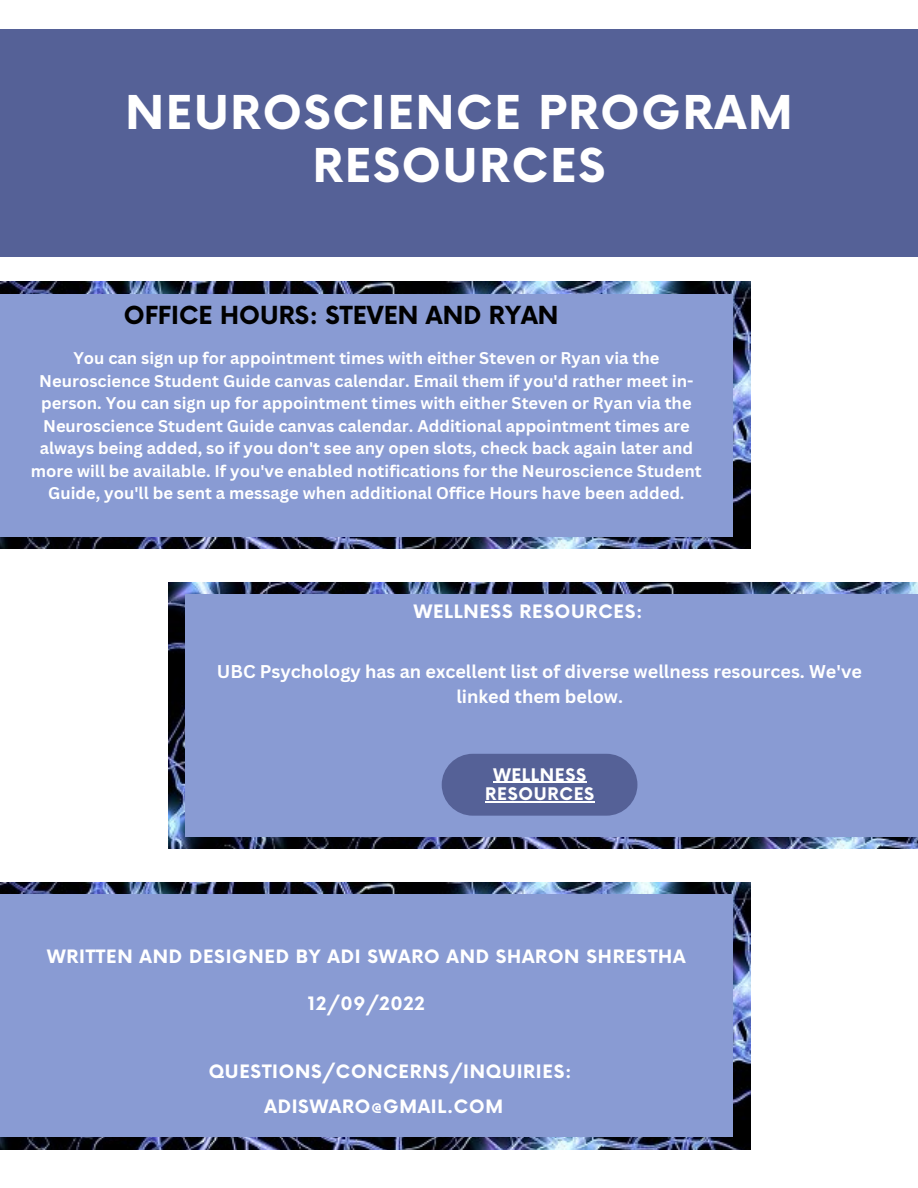
<style>
.page{position:relative;width:918px;height:1188px;background:#fff}
.page>*{position:absolute;margin:0;border:0;box-sizing:border-box;transform-origin:0 0}
.t1{font:700 45.45px/52.8px "Now";letter-spacing:.04em;color:#fff;text-align:center}
.t2{font:700 24.3px "Now";color:#000}
.t3{font:700 18px "Now";letter-spacing:.04em;color:#fff}
.t4{font:700 18px/24.8px "Canva Sans";color:#fff;text-align:center}
.t5{font:700 16.95px/19.2px "Now";letter-spacing:.04em;color:#fff;text-align:center}
.t6{font:700 16.5px/22.5px "Canva Sans";color:#fff;text-align:center}
</style>
<div class="page">
<div style="left:0;top:30px;width:918px;height:227px;background:#556197"></div>
<img style="left:0;top:282px;width:750px;height:266px">
<div style="left:0;top:294px;width:732px;height:243px;background:#899bd3"></div>
<img style="left:169px;top:582px;width:749px;height:267px">
<div style="left:185px;top:594px;width:733px;height:243px;background:#899bd3"></div>
<img style="left:0;top:883px;width:750px;height:266px">
<div style="left:0;top:894px;width:732px;height:243px;background:#899bd3"></div>
<div style="left:442px;top:754px;width:195px;height:62px;background:#556197;border-radius:31px"></div>
<hr style="left:493px;top:782px;width:94px;height:1px;background:#fff">
<hr style="left:485px;top:801px;width:110px;height:1px;background:#fff">
<h1 class="t1" style="left:125px;top:89px;width:669px">NEUROSCIENCE PROGRAM<br>RESOURCES</h1>
<h2 class="t2" style="left:124px;top:302px;width:436px">OFFICE HOURS: STEVEN AND RYAN</h2>
<p class="t6" style="left:31px;top:347px;width:672px">You can sign up for appointment times with either Steven or Ryan via the Neuroscience Student Guide canvas calendar. Email them if you'd rather meet in&shy;person. You can sign up for appointment times with either Steven or Ryan via the Neuroscience Student Guide canvas calendar. Additional appointment times are always being added, so if you don't see any open slots, check back again later and more will be available. If you've enabled notifications for the Neuroscience Student Guide, you'll be sent a message when additional Office Hours have been added.</p>
<p class="t3" style="left:414px;top:602px;width:230px">WELLNESS RESOURCES:</p>
<p class="t4" style="left:217px;top:659px;width:647px">UBC Psychology has an excellent list of diverse wellness resources. We've linked them below.</p>
<p class="t5" style="left:485px;top:766px;width:111px">WELLNESS<br>RESOURCES</p>
<p class="t3" style="left:47px;top:947px;width:640px">WRITTEN AND DESIGNED BY ADI SWARO AND SHARON SHRESTHA</p>
<p class="t3" style="left:308px;top:994px;width:119px">12/09/2022</p>
<p class="t3" style="left:209px;top:1062px;width:364px">QUESTIONS/CONCERNS/INQUIRIES:</p>
<p class="t3" style="left:264px;top:1097px;width:240px">ADISWARO@GMAIL.COM</p>
</div>
